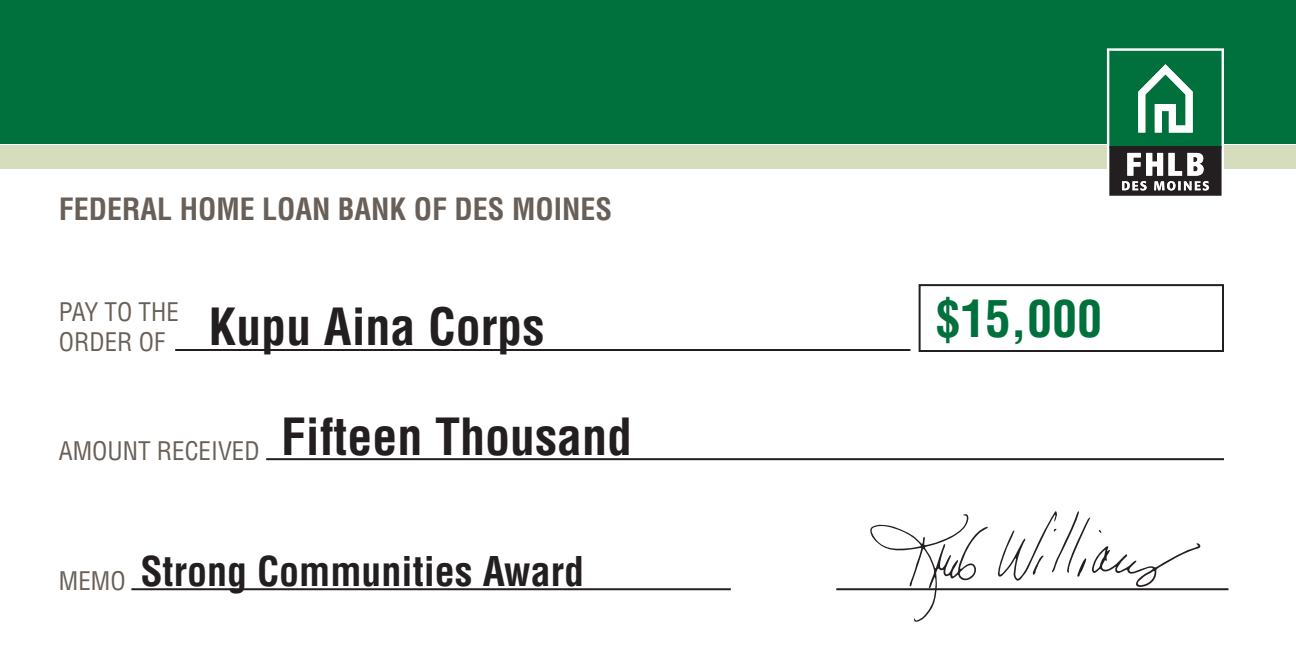
<style>
.page{position:relative;width:1296px;height:648px;background:#fff}
.page>*{position:absolute;margin:0;border:0;box-sizing:border-box;transform-origin:0 0}
.t1{font:700 condensed 50px "Helvetica LT Std";color:#231f20}
.t2{font:700 condensed 50px "Helvetica LT Std";color:#00703c}
.t3{font:700 condensed 40px "Helvetica LT Std";color:#231f20}
.t4{font:700 condensed 30px "Helvetica LT Std";color:#686058}
.t5{font:condensed 25px "Helvetica LT Std";color:#686058}
</style>
<div class="page">
<div style="left:0;top:0;width:1296px;height:144px;background:#00703c"></div>
<hr style="left:175px;top:349px;width:735px;height:2px;background:#231f20">
<hr style="left:266px;top:458px;width:958px;height:2px;background:#231f20">
<hr style="left:131px;top:588px;width:600px;height:2px;background:#231f20">
<div style="left:919px;top:284px;width:305px;height:68px;border:2px solid #231f20"></div>
<hr style="left:836px;top:588px;width:392px;height:2px;background:#231f20">
<div style="left:0;top:145px;width:1296px;height:23px;background:#d5ddbd"></div>
<svg style="left:1107px;top:48px;width:117px;height:148px"></svg>
<svg style="left:870px;top:514px;width:118px;height:108px"></svg>
<svg style="left:998px;top:511px;width:203px;height:76px"></svg>
<p class="t4" style="left:59px;top:190px;width:555px">FEDERAL HOME LOAN BANK OF DES MOINES</p>
<p class="t5" style="left:59px;top:296px;width:121px">PAY TO THE</p>
<p class="t5" style="left:59px;top:326px;width:108px">ORDER OF</p>
<p class="t1" style="left:209px;top:296px;width:338px">Kupu Aina Corps</p>
<p class="t5" style="left:59px;top:435px;width:202px">AMOUNT RECEIVED</p>
<p class="t1" style="left:281px;top:405px;width:353px">Fifteen Thousand</p>
<p class="t5" style="left:59px;top:565px;width:68px">MEMO</p>
<p class="t3" style="left:140px;top:546px;width:445px">Strong Communities Award</p>
<p class="t2" style="left:936px;top:287px;width:168px">$15,000</p>
</div>
